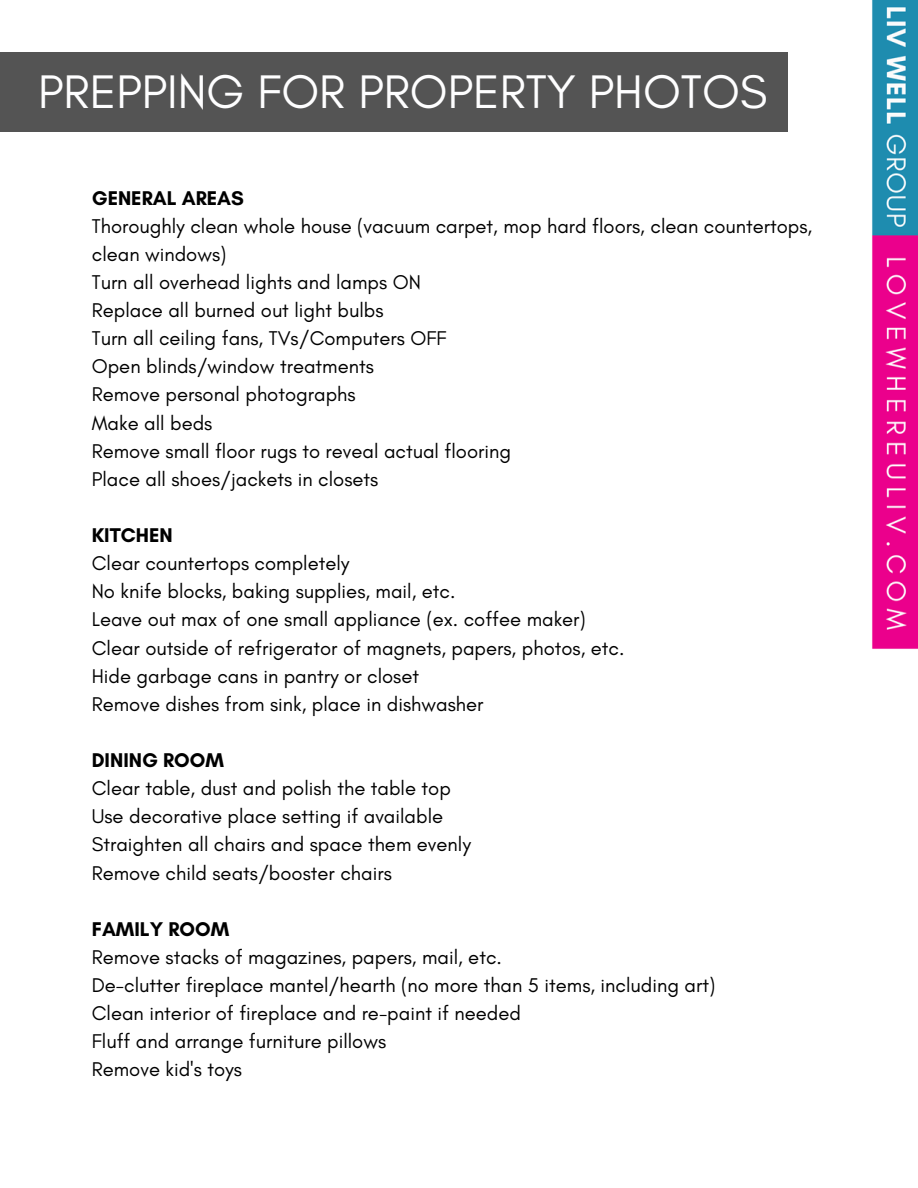
<style>
.page{position:relative;width:918px;height:1188px;background:#fff}
.page>*{position:absolute;margin:0;border:0;box-sizing:border-box;transform-origin:0 0}
.t1{font:48px "Glacial Indifference";color:#fefeff}
.t2{font:20.25px/28.2px "Glacial Indifference";color:#000}
.t3{font:700 20.25px "Glacial Indifference";color:#000}
</style>
<div class="page">
<div style="left:0;top:52px;width:788px;height:80px;background:#545454"></div>
<img style="left:872px;top:0;width:46px;height:649px">
<p class="t1" style="left:38px;top:62px;width:731px">PREPPING FOR PROPERTY PHOTOS</p>
<p class="t3" style="left:92px;top:185px;width:154px">GENERAL AREAS</p>
<p class="t2" style="left:92px;top:211px;width:722px">Thoroughly clean whole house (vacuum carpet, mop hard floors, clean countertops, clean windows)<br>Turn all overhead lights and lamps ON<br>Replace all burned out light bulbs<br>Turn all ceiling fans, TVs/Computers OFF<br>Open blinds/window treatments<br>Remove personal photographs<br>Make all beds<br>Remove small floor rugs to reveal actual flooring<br>Place all shoes/jackets in closets</p>
<p class="t3" style="left:92px;top:523px;width:82px">KITCHEN</p>
<p class="t2" style="left:92px;top:549px;width:534px">Clear countertops completely<br>No knife blocks, baking supplies, mail, etc.<br>Leave out max of one small appliance (ex. coffee maker)<br>Clear outside of refrigerator of magnets, papers, photos, etc.<br>Hide garbage cans in pantry or closet<br>Remove dishes from sink, place in dishwasher</p>
<p class="t3" style="left:92px;top:748px;width:134px">DINING ROOM</p>
<p class="t2" style="left:92px;top:774px;width:381px">Clear table, dust and polish the table top Use decorative place setting if available Straighten all chairs and space them evenly Remove child seats/booster chairs</p>
<p class="t3" style="left:92px;top:917px;width:139px">FAMILY ROOM</p>
<p class="t2" style="left:92px;top:943px;width:625px">Remove stacks of magazines, papers, mail, etc.<br>De-clutter fireplace mantel/hearth (no more than 5 items, including art)<br>Clean interior of fireplace and re-paint if needed<br>Fluff and arrange furniture pillows<br>Remove kid's toys</p>
</div>
